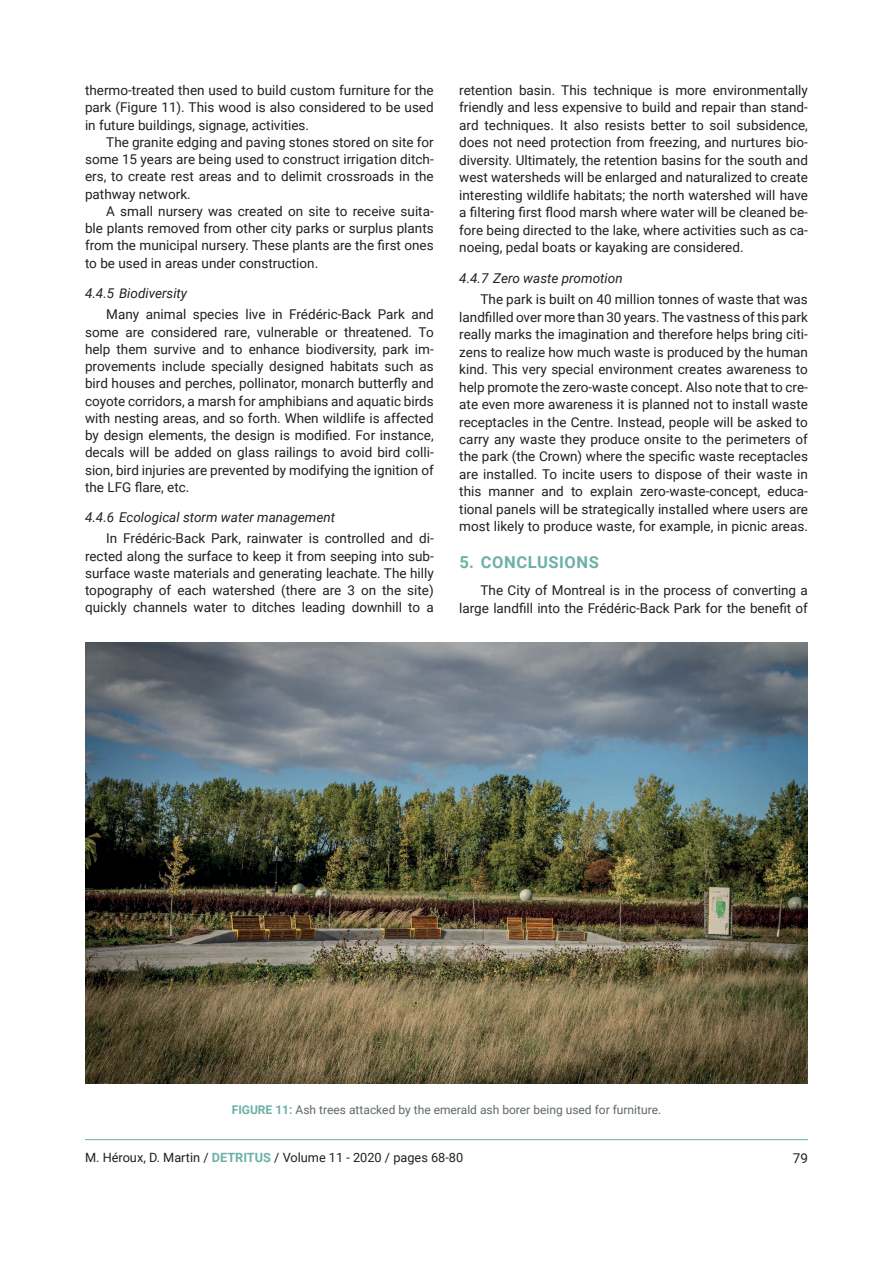
<style>
.page{position:relative;width:893px;height:1263px;background:#fff}
.page>*{position:absolute;margin:0;border:0;box-sizing:border-box;transform-origin:0 0}
.t1{font:700 16.5px "Roboto";letter-spacing:.035em;color:#6cb1a7}
.t2{font:13.5px/17.2px "Roboto";color:#231f20;text-align:justify}
.t3{font:italic 13.5px "Roboto";color:#231f20}
.t4{font:12.75px "Roboto";color:#231f20}
.t5{font:12px "Roboto";color:#5f686b}
.s1{font-weight:700;color:#6cb1a7}
</style>
<div class="page">
<hr style="left:85px;top:1139px;width:723px;height:1px;background:#6cb1a7">
<img style="left:85px;top:642px;width:723px;height:442px">
<p class="t2" style="left:85px;top:81px;width:350px">thermo-treated then used to build custom furniture for the park (Figure 11). This wood is also considered to be used in future buildings, signage, activities.</p>
<p class="t2" style="left:85px;top:133px;width:350px;text-indent:21px">The granite edging and paving stones stored on site for some 15 years are being used to construct irrigation ditch&shy;ers, to create rest areas and to delimit crossroads in the pathway network.</p>
<p class="t2" style="left:85px;top:202px;width:350px;text-indent:21px">A small nursery was created on site to receive suita&shy;ble plants removed from other city parks or surplus plants from the municipal nursery. These plants are the first ones to be used in areas under construction.</p>
<p class="t3" style="left:85px;top:283px;width:104px">4.4.5 Biodiversity</p>
<p class="t2" style="left:85px;top:305px;width:350px;text-indent:21px">Many animal species live in Frédéric-Back Park and some are considered rare, vulnerable or threatened. To help them survive and to enhance biodiversity, park im&shy;provements include specially designed habitats such as bird houses and perches, pollinator, monarch butterfly and coyote corridors, a marsh for amphibians and aquatic birds with nesting areas, and so forth. When wildlife is affected by design elements, the design is modified. For instance, decals will be added on glass railings to avoid bird colli&shy;sion, bird injuries are prevented by modifying the ignition of the LFG flare, etc.</p>
<p class="t3" style="left:85px;top:507px;width:251px">4.4.6 Ecological storm water management</p>
<p class="t2" style="left:85px;top:529px;width:350px;text-indent:21px">In Frédéric-Back Park, rainwater is controlled and di&shy;rected along the surface to keep it from seeping into sub&shy;surface waste materials and generating leachate. The hilly topography of each watershed (there are 3 on the site) quickly channels water to ditches leading downhill to a</p>
<p class="t2" style="left:459px;top:81px;width:350px">retention basin. This technique is more environmentally friendly and less expensive to build and repair than stand&shy;ard techniques. It also resists better to soil subsidence, does not need protection from freezing, and nurtures bio&shy;diversity. Ultimately, the retention basins for the south and west watersheds will be enlarged and naturalized to create interesting wildlife habitats; the north watershed will have a filtering first flood marsh where water will be cleaned be&shy;fore being directed to the lake, where activities such as ca&shy;noeing, pedal boats or kayaking are considered.</p>
<p class="t3" style="left:459px;top:268px;width:165px">4.4.7 Zero waste promotion</p>
<p class="t2" style="left:459px;top:290px;width:350px;text-indent:21px">The park is built on 40 million tonnes of waste that was landfilled over more than 30 years. The vastness of this park really marks the imagination and therefore helps bring citi&shy;zens to realize how much waste is produced by the human kind. This very special environment creates awareness to help promote the zero-waste concept. Also note that to cre&shy;ate even more awareness it is planned not to install waste receptacles in the Centre. Instead, people will be asked to carry any waste they produce onsite to the perimeters of the park (the Crown) where the specific waste receptacles are installed. To incite users to dispose of their waste in this manner and to explain zero-waste-concept, educa&shy;tional panels will be strategically installed where users are most likely to produce waste, for example, in picnic areas.</p>
<p class="t1" style="left:460px;top:551px;width:141px">5. CONCLUSIONS</p>
<p class="t2" style="left:459px;top:581px;width:350px;line-height:17.7px;text-align:right">The City of Montreal is in the process of converting a large landfill into the Frédéric-Back Park for the benefit of</p>
<p class="t5" style="left:232px;top:1101px;width:431px"><span class="s1">FIGURE 11:</span> Ash trees attacked by the emerald ash borer being used for furniture.</p>
<p class="t4" style="left:85px;top:1148px;width:380px">M. Héroux, D. Martin / <span class="s1">DETRITUS</span> / Volume 11 - 2020 / pages 68-80</p>
<p class="t2" style="left:793px;top:1148px;width:17px">79</p>
</div>
